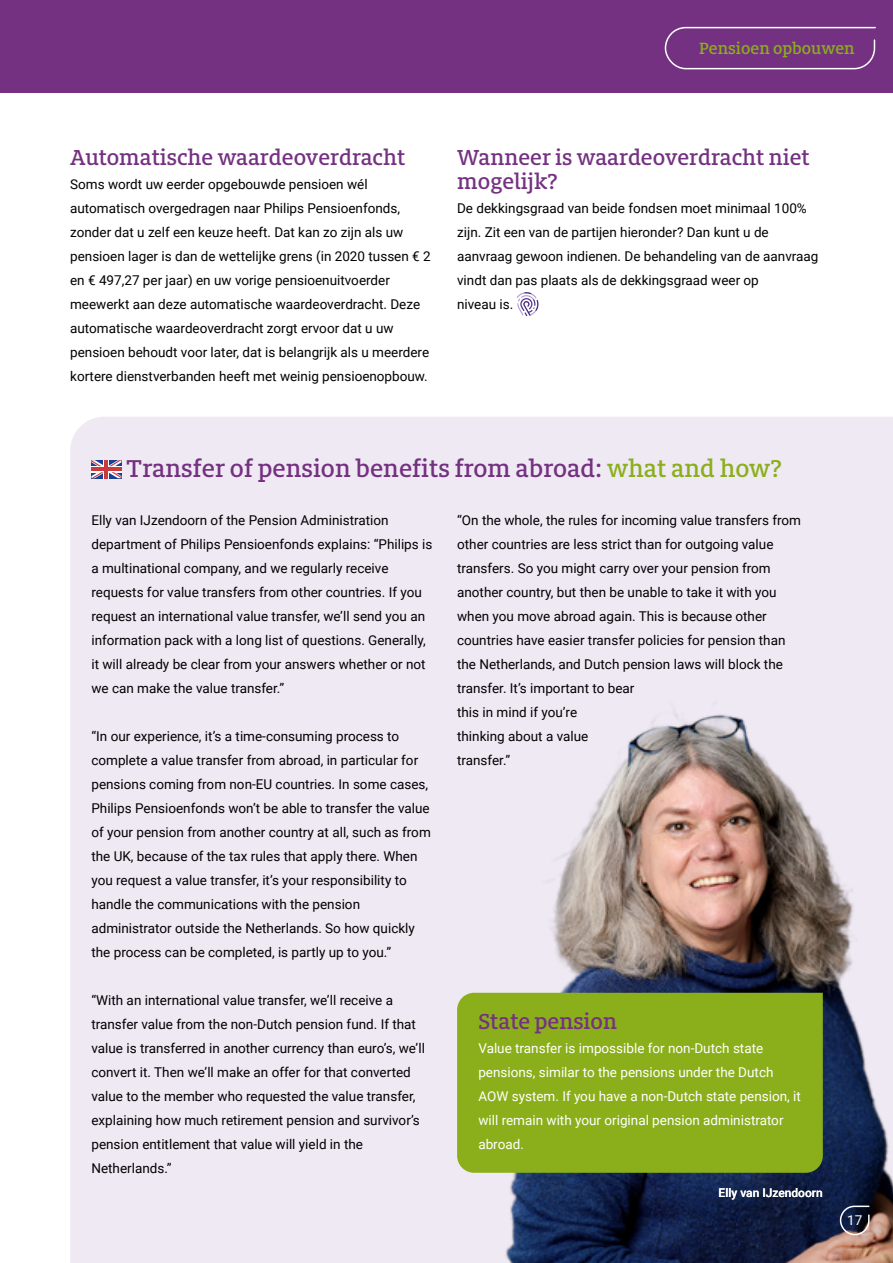
<style>
.page{position:relative;width:893px;height:1263px;background:#fff}
.page>*{position:absolute;margin:0;border:0;box-sizing:border-box;transform-origin:0 0}
.t1{font:500 27px "Milo Slab Pro";color:#753181}
.t2{font:500 24px/24px "Milo Slab Pro";color:#753181}
.t3{font:500 18px "Milo Slab Pro";color:#8baf1a}
.t4{font:13.5px/24px "Roboto";color:#000}
.t5{font:13.5px/24px "Roboto";color:#fff}
.t6{font:500 12px "Roboto";color:#fff}
.s1{color:#8baf1a}
</style>
<div class="page">
<div style="left:70px;top:417px;width:823px;height:846px;background:#efe9f4"></div>
<img style="left:473px;top:628px;width:420px;height:635px">
<div style="left:0;top:0;width:893px;height:92px;background:#753181"></div>
<svg style="left:664px;top:26px;width:212px;height:44px"></svg>
<svg style="left:91px;top:460px;width:30px;height:18px"></svg>
<svg style="left:517px;top:292px;width:21px;height:24px"></svg>
<div style="left:457px;top:993px;width:366px;height:180px;background:#8baf1a"></div>
<svg style="left:839px;top:1205px;width:31px;height:31px"></svg>
<h3 class="t3" style="left:699px;top:37px;width:157px">Pensioen opbouwen</h3>
<h2 class="t2" style="left:70px;top:144px;width:337px">Automatische waardeoverdracht</h2>
<p class="t4" style="left:70px;top:171px;width:362px">Soms wordt uw eerder opgebouwde pensioen wél automatisch overgedragen naar Philips Pensioenfonds, zonder dat u zelf een keuze heeft. Dat kan zo zijn als uw pensioen lager is dan de wettelijke grens (in 2020 tussen € 2 en € 497,27 per jaar) en uw vorige pensioenuitvoerder meewerkt aan deze automatische waardeoverdracht. Deze automatische waardeoverdracht zorgt ervoor dat u uw pensioen behoudt voor later, dat is belangrijk als u meerdere kortere dienstverbanden heeft met weinig pensioenopbouw.</p>
<h2 class="t2" style="left:457px;top:144px;width:354px">Wanneer is waardeoverdracht niet mogelijk?</h2>
<p class="t4" style="left:457px;top:195px;width:363px">De dekkingsgraad van beide fondsen moet minimaal 100% zijn. Zit een van de partijen hieronder? Dan kunt u de aanvraag gewoon indienen. De behandeling van de aanvraag vindt dan pas plaats als de dekkingsgraad weer op<br>niveau is.</p>
<h1 class="t1" style="left:126px;top:451px;width:657px">Transfer of pension benefits from abroad: <span class="s1">what and how?</span></h1>
<p class="t4" style="left:457px;top:507px;width:345px">“On the whole, the rules for incoming value transfers from other countries are less strict than for outgoing value transfers. So you might carry over your pension from another country, but then be unable to take it with you when you move abroad again. This is because other countries have easier transfer policies for pension than the Netherlands, and Dutch pension laws will block the transfer. It’s important to bear<br>this in mind if you’re<br>thinking about a value<br>transfer.”</p>
<p class="t4" style="left:91px;top:507px;width:342px">Elly van IJzendoorn of the Pension Administration department of Philips Pensioenfonds explains: “Philips is a multinational company, and we regularly receive requests for value transfers from other countries. If you request an international value transfer, we’ll send you an information pack with a long list of questions. Generally, it will already be clear from your answers whether or not we can make the value transfer.”</p>
<p class="t4" style="left:91px;top:723px;width:341px">“In our experience, it’s a time-consuming process to complete a value transfer from abroad, in particular for pensions coming from non-EU countries. In some cases, Philips Pensioenfonds won’t be able to transfer the value of your pension from another country at all, such as from the UK, because of the tax rules that apply there. When you request a value transfer, it’s your responsibility to handle the communications with the pension administrator outside the Netherlands. So how quickly the process can be completed, is partly up to you.”</p>
<p class="t4" style="left:91px;top:987px;width:335px">“With an international value transfer, we’ll receive a transfer value from the non-Dutch pension fund. If that value is transferred in another currency than euro’s, we’ll convert it. Then we’ll make an offer for that converted value to the member who requested the value transfer, explaining how much retirement pension and survivor’s pension entitlement that value will yield in the Netherlands.”</p>
<h2 class="t2" style="left:478px;top:1008px;width:140px">State pension</h2>
<p class="t5" style="left:478px;top:1035px;width:324px">Value transfer is impossible for non-Dutch state pensions, similar to the pensions under the Dutch AOW system. If you have a non-Dutch state pension, it will remain with your original pension administrator abroad.</p>
<p class="t6" style="left:719px;top:1184px;width:106px">Elly van IJzendoorn</p>
<p class="t5" style="left:847px;top:1207px;width:17px">17</p>
</div>
